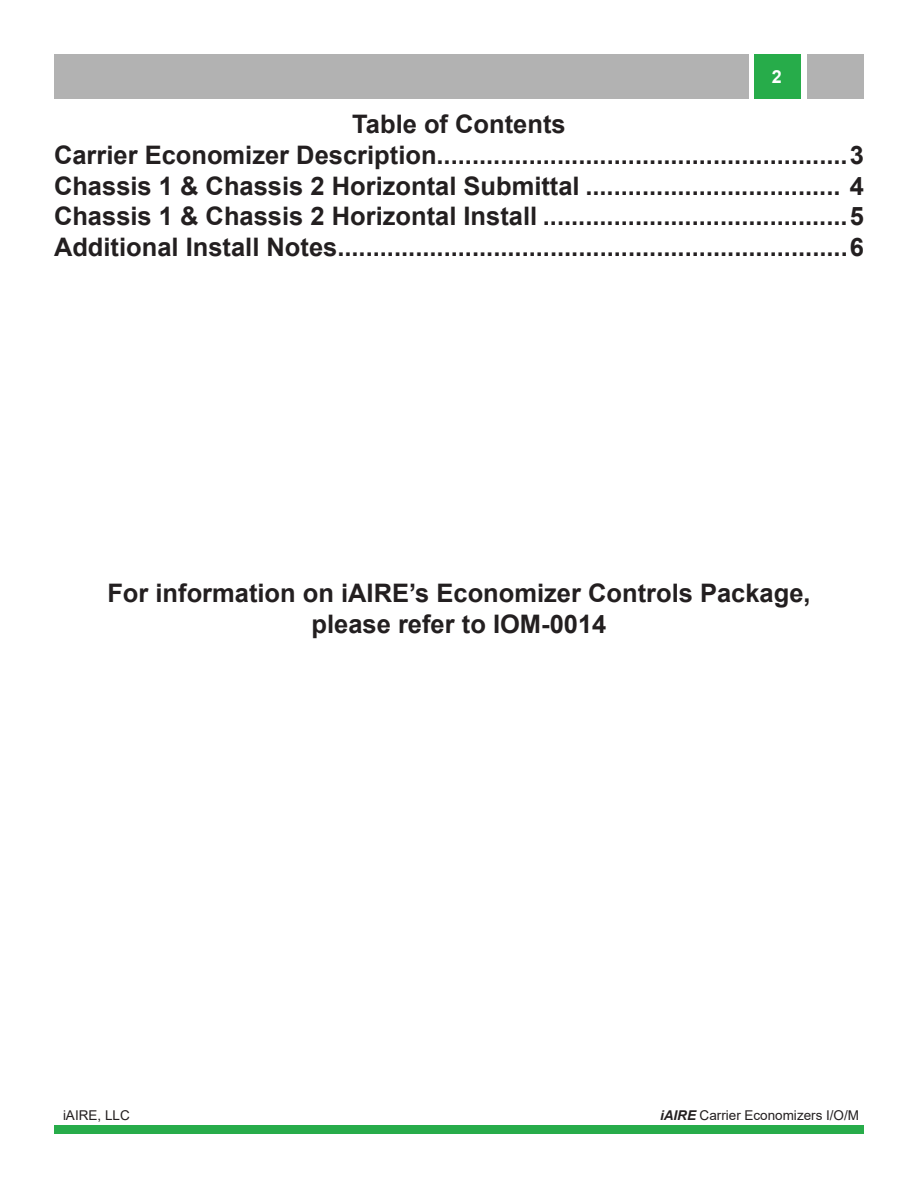
<style>
.page{position:relative;width:918px;height:1188px;background:#fff}
.page>*{position:absolute;margin:0;border:0;box-sizing:border-box;transform-origin:0 0}
.t1{font:700 25.5px/30.6px "Arial";color:#231f20;text-align:center}
.t2{font:700 18px "Arial";color:#fff}
.t3{font:13.5px "Arial";color:#231f20}
.s1{font-weight:700;font-style:italic}
</style>
<div class="page">
<div style="left:54px;top:55px;width:694px;height:44px;background:#b2b2b2"></div>
<div style="left:754px;top:55px;width:47px;height:44px;background:#27ac4a"></div>
<div style="left:54px;top:1126px;width:810px;height:8px;background:#27ac4a"></div>
<div style="left:807px;top:55px;width:57px;height:44px;background:#b2b2b2"></div>
<p class="t2" style="left:772px;top:64px;width:12px">2</p>
<p class="t1" style="left:352px;top:109px;width:215px">Table of Contents</p>
<p class="t1" style="left:54px;top:140px;width:811px">Carrier Economizer Description..........................................................3</p>
<p class="t1" style="left:54px;top:171px;width:812px">Chassis 1 &amp; Chassis 2 Horizontal Submittal .................................... 4</p>
<p class="t1" style="left:54px;top:201px;width:811px">Chassis 1 &amp; Chassis 2 Horizontal Install ...........................................5</p>
<p class="t1" style="left:54px;top:232px;width:811px">Additional Install Notes........................................................................6</p>
<p class="t1" style="left:107px;top:578px;width:705px">For information on iAIRE’s Economizer Controls Package, please refer to IOM-0014</p>
<p class="t3" style="left:63px;top:1106px;width:68px">iAIRE, LLC</p>
<p class="t3" style="left:660px;top:1106px;width:201px"><span class="s1">iAIRE</span> Carrier Economizers I/O/M</p>
</div>
